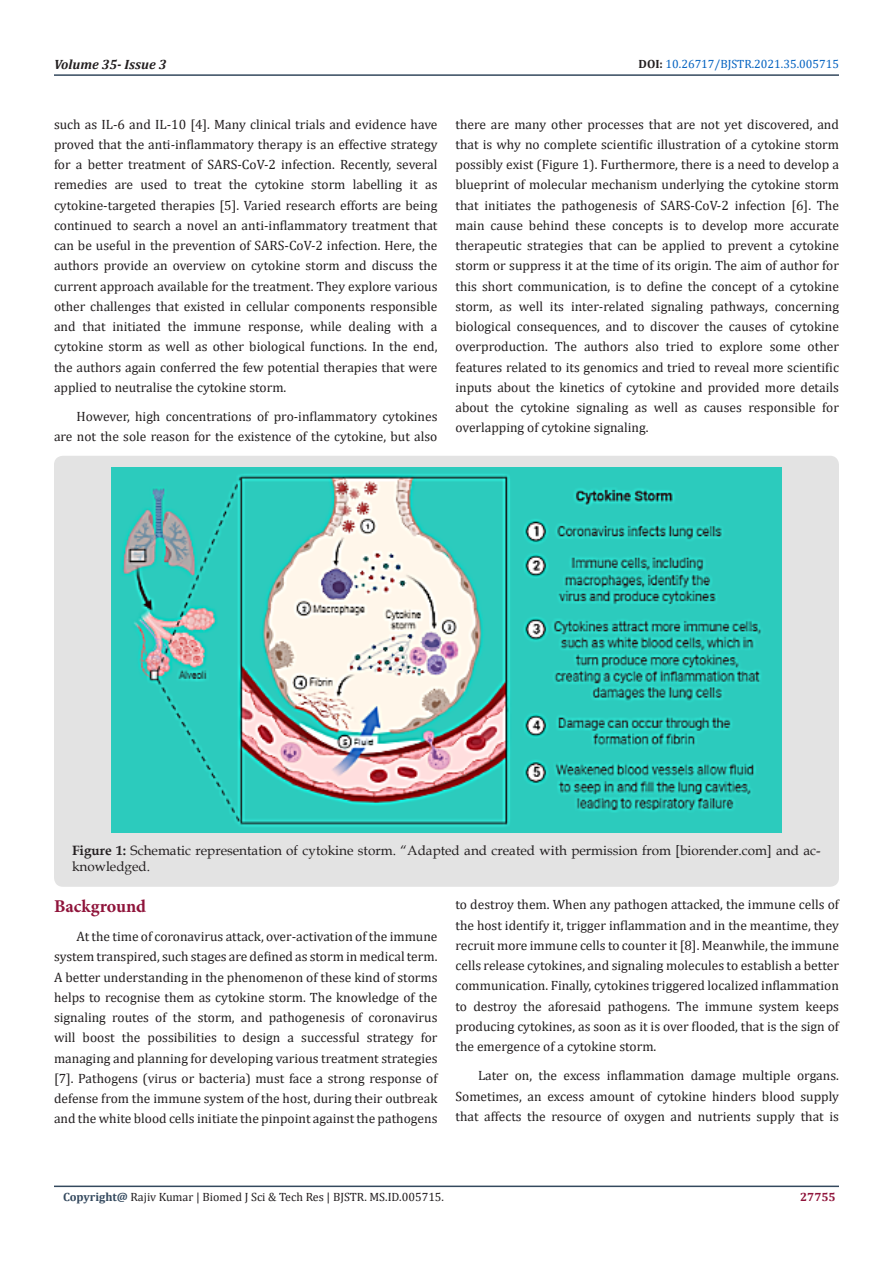
<style>
.page{position:relative;width:893px;height:1263px;background:#fff}
.page>*{position:absolute;margin:0;border:0;box-sizing:border-box;transform-origin:0 0}
.t1{font:700 18px "Minion Pro";color:#8f133a}
.t2{font:13.5px/20.2px "Cambria";color:#231f20;text-align:justify}
.t3{font:13.5px/16.2px "Book Antiqua";color:#231f20}
.t4{font:italic 700 13.5px "Cambria";color:#231f20}
.t5{font:12px "Cambria";color:#231f20}
.t6{font:12px "Cambria";color:#0563c1}
.t7{font:700 12px "Cambria";color:#8f133a}
.s1{font-weight:700;color:#231f20}
.s2{font-weight:700}
.s3{font-weight:700;color:#34495e}
</style>
<div class="page">
<hr style="left:54px;top:1185px;width:785px;height:2px;background:#34495e">
<hr style="left:54px;top:74px;width:785px;height:2px;background:#34495e">
<div style="left:54px;top:456px;width:785px;height:431px;background:#e3e3e3;border-radius:9px"></div>
<img style="left:112px;top:467px;width:669px;height:365px">
<p class="t4" style="left:54px;top:55px;width:114px">Volume 35- Issue 3</p>
<p class="t6" style="left:639px;top:57px;width:202px"><span class="s1">DOI:</span> 10.26717/BJSTR.2021.35.005715</p>
<p class="t2" style="left:54px;top:114px;width:385px">such as IL-6 and IL-10 [4]. Many clinical trials and evidence have proved that the anti-inflammatory therapy is an effective strategy for a better treatment of SARS‐CoV‐2 infection. Recently, several remedies are used to treat the cytokine storm labelling it as cytokine-targeted therapies [5]. Varied research efforts are being continued to search a novel an anti-inflammatory treatment that can be useful in the prevention of SARS-CoV-2 infection. Here, the authors provide an overview on cytokine storm and discuss the current approach available for the treatment. They explore various other challenges that existed in cellular components responsible and that initiated the immune response, while dealing with a cytokine storm as well as other biological functions. In the end, the authors again conferred the few potential therapies that were applied to neutralise the cytokine storm.</p>
<p class="t2" style="left:54px;top:406px;width:385px;text-align:right">However, high concentrations of pro-inflammatory cytokines<br>are not the sole reason for the existence of the cytokine, but also</p>
<p class="t2" style="left:455px;top:114px;width:385px">there are many other processes that are not yet discovered, and that is why no complete scientific illustration of a cytokine storm possibly exist (Figure 1). Furthermore, there is a need to develop a blueprint of molecular mechanism underlying the cytokine storm that initiates the pathogenesis of SARS‐CoV‐2 infection [6]. The main cause behind these concepts is to develop more accurate therapeutic strategies that can be applied to prevent a cytokine storm or suppress it at the time of its origin. The aim of author for this short communication, is to define the concept of a cytokine storm, as well its inter-related signaling pathways, concerning biological consequences, and to discover the causes of cytokine overproduction. The authors also tried to explore some other features related to its genomics and tried to reveal more scientific inputs about the kinetics of cytokine and provided more details about the cytokine signaling as well as causes responsible for overlapping of cytokine signaling.</p>
<p class="t3" style="left:72px;top:842px;width:750px"><span class="s2">Figure 1:</span> Schematic representation of cytokine storm. “Adapted and created with permission from [biorender.com] and ac&shy;knowledged.</p>
<p class="t1" style="left:54px;top:893px;width:94px">Background</p>
<p class="t2" style="left:54px;top:926px;width:385px;text-indent:22px">At the time of coronavirus attack, over-activation of the immune system transpired, such stages are defined as storm in medical term.<br>A better understanding in the phenomenon of these kind of storms helps to recognise them as cytokine storm. The knowledge of the signaling routes of the storm, and pathogenesis of coronavirus will boost the possibilities to design a successful strategy for managing and planning for developing various treatment strategies [7]. Pathogens (virus or bacteria) must face a strong response of defense from the immune system of the host, during their outbreak and the white blood cells initiate the pinpoint against the pathogens</p>
<p class="t2" style="left:455px;top:894px;width:385px">to destroy them. When any pathogen attacked, the immune cells of the host identify it, trigger inflammation and in the meantime, they recruit more immune cells to counter it [8]. Meanwhile, the immune cells release cytokines, and signaling molecules to establish a better communication. Finally, cytokines triggered localized inflammation to destroy the aforesaid pathogens. The immune system keeps producing cytokines, as soon as it is over flooded, that is the sign of the emergence of a cytokine storm.</p>
<p class="t2" style="left:455px;top:1065px;width:385px;text-indent:22px">Later on, the excess inflammation damage multiple organs.<br>Sometimes, an excess amount of cytokine hinders blood supply that affects the resource of oxygen and nutrients supply that is</p>
<p class="t5" style="left:63px;top:1190px;width:383px"><span class="s3">Copyright@</span> Rajiv Kumar | Biomed J Sci &amp; Tech Res | BJSTR. MS.ID.005715.</p>
<p class="t7" style="left:800px;top:1188px;width:37px">27755</p>
</div>
